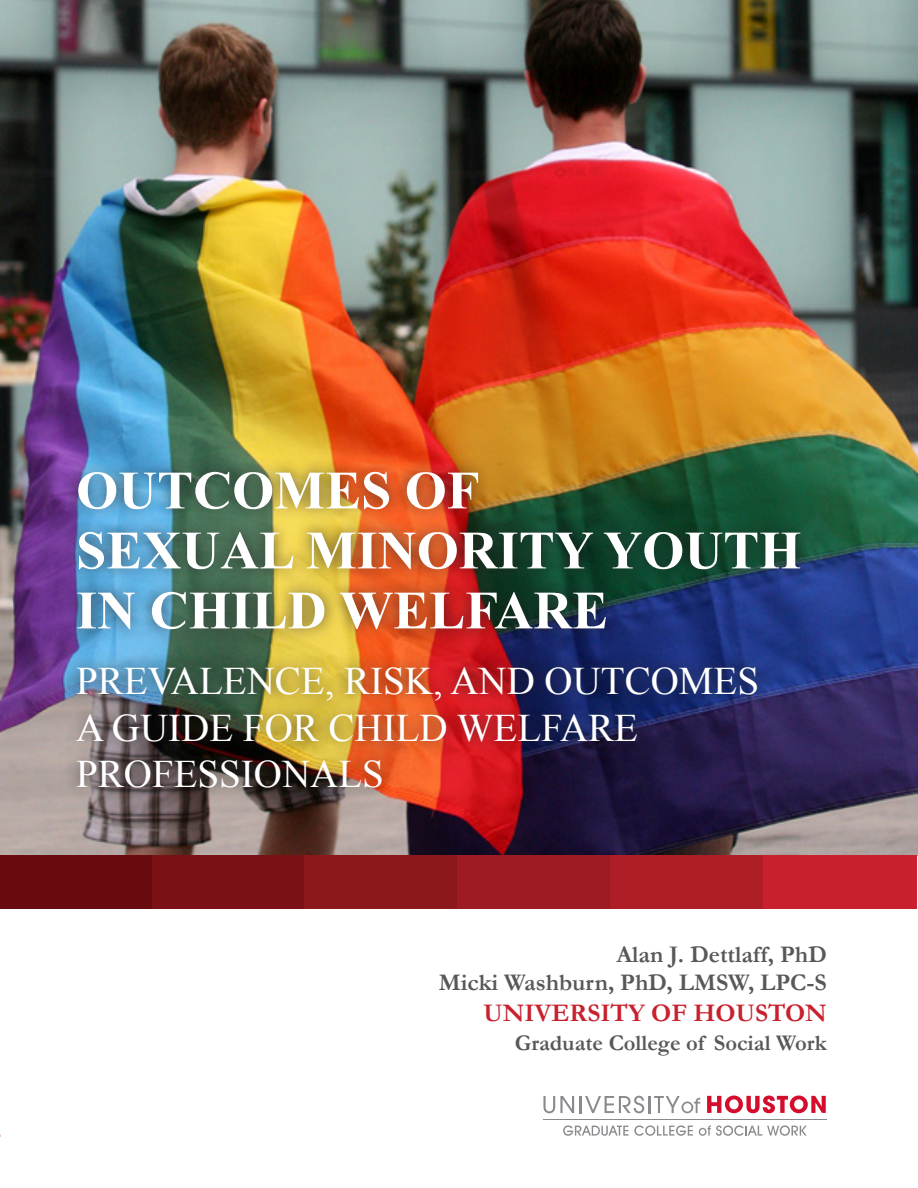
<style>
.page{position:relative;width:918px;height:1188px;background:#fff}
.page>*{position:absolute;margin:0;border:0;box-sizing:border-box;transform-origin:0 0}
.t1{font:700 54px/60px "Times New Roman";color:#fff}
.t2{font:39px/46.8px "Times New Roman";color:#fff}
.t3{font:700 25.5px "Garamond";color:#c9202e}
.t4{font:700 24px/28.8px "Garamond";color:#58585b;text-align:right}
.t5{font:700 22.5px "Garamond";color:#58585b}
</style>
<div class="page">
<img style="left:0;top:0;width:918px;height:855px">
<div style="left:64px;top:653px;width:708px;height:149px;background:#231f20;opacity:.75"></div>
<div style="left:64px;top:457px;width:749px;height:186px;background:#231f20;opacity:.75"></div>
<div style="left:151px;top:855px;width:153px;height:54px;background:#7a1114"></div>
<div style="left:304px;top:855px;width:153px;height:54px;background:#8c181b"></div>
<div style="left:0;top:855px;width:151px;height:54px;background:#690a0e"></div>
<div style="left:457px;top:855px;width:153px;height:54px;background:#9d1c23"></div>
<div style="left:763px;top:855px;width:153px;height:54px;background:#c9202e"></div>
<div style="left:610px;top:855px;width:153px;height:54px;background:#ad1e27"></div>
<hr style="left:543px;top:1120px;width:284px;height:1px;background:#8a8a8e">
<svg style="left:543px;top:1096px;width:157px;height:17px"></svg>
<svg style="left:707px;top:1096px;width:119px;height:17px"></svg>
<svg style="left:563px;top:1125px;width:65px;height:11px"></svg>
<svg style="left:634px;top:1125px;width:59px;height:11px"></svg>
<svg style="left:699px;top:1125px;width:108px;height:11px"></svg>
<h1 class="t1" style="left:76px;top:460px;width:727px">OUTCOMES OF<br>SEXUAL MINORITY YOUTH<br>IN CHILD WELFARE</h1>
<p class="t2" style="left:76px;top:657px;width:684px">PREVALENCE, RISK, AND OUTCOMES<br>A GUIDE FOR CHILD WELFARE<br>PROFESSIONALS</p>
<p class="t4" style="left:439px;top:940px;width:389px">Alan J. Dettlaff, PhD<br>Micki Washburn, PhD, LMSW, LPC-S</p>
<p class="t3" style="left:484px;top:999px;width:345px">UNIVERSITY OF HOUSTON</p>
<p class="t5" style="left:515px;top:1030px;width:313px">Graduate College of Social Work</p>
</div>
